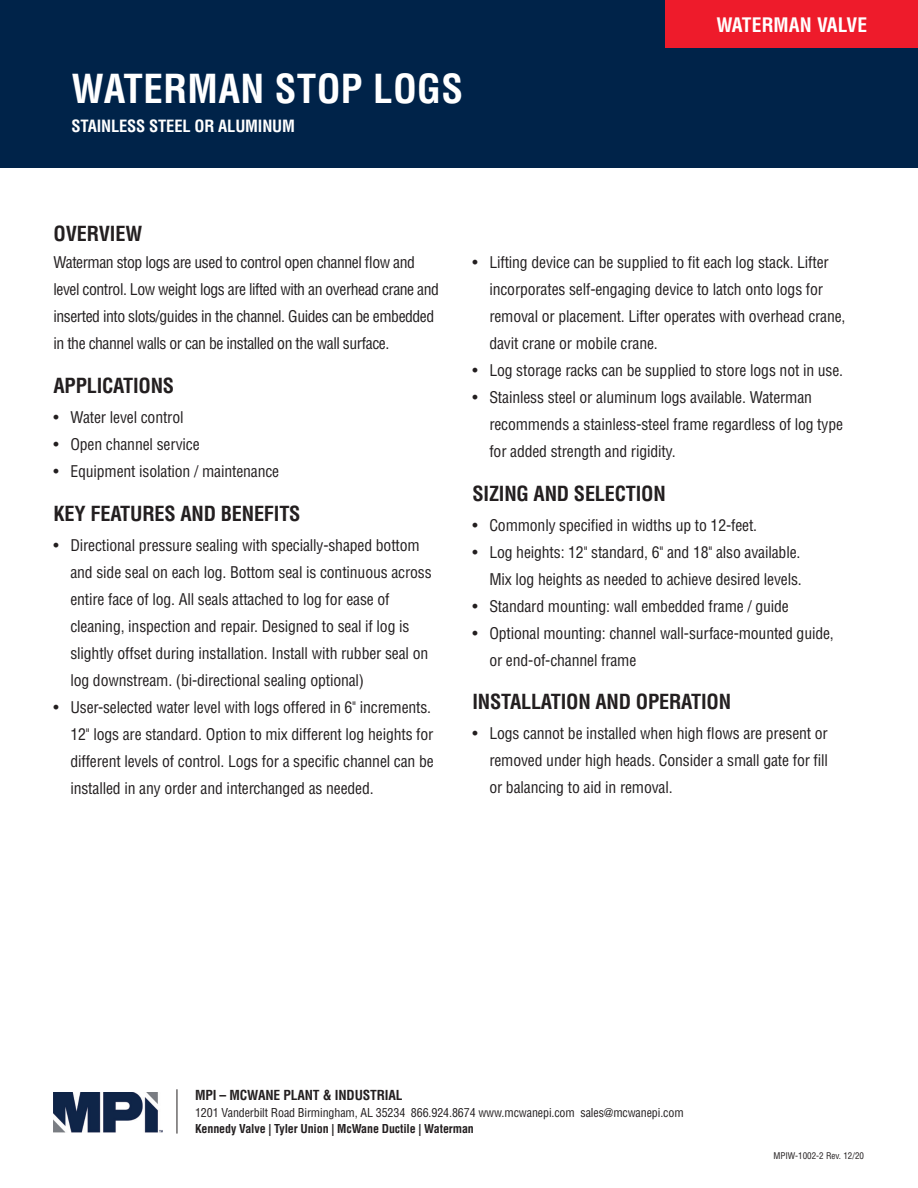
<style>
.page{position:relative;width:918px;height:1188px;background:#fff}
.page>*{position:absolute;margin:0;border:0;box-sizing:border-box;transform-origin:0 0}
.t1{font:700 condensed 39px "Helvetica LT Std";letter-spacing:.01em;color:#fff}
.t2{font:700 condensed 20.25px "Helvetica LT Std";letter-spacing:-.01em;color:#231f20}
.t3{font:700 condensed 19.5px "Helvetica LT Std";letter-spacing:.01em;color:#fff}
.t4{font:700 condensed 16.5px "Helvetica LT Std";letter-spacing:-.01em;color:#fff}
.t5{font:condensed 15.75px/27px "Helvetica LT Std";letter-spacing:-.01em;color:#231f20}
.t6{font:condensed 15.75px/27px "Helvetica LT Std";letter-spacing:-.03em;color:#231f20}
.t7{font:700 condensed 13.5px "Helvetica LT Std";letter-spacing:-.01em;color:#231f20}
.t8{font:condensed 12px "Helvetica LT Std";letter-spacing:-.01em;color:#231f20}
.t9{font:700 condensed 12px "Helvetica LT Std";letter-spacing:-.01em;color:#231f20}
.t10{font:condensed 9px "Helvetica LT Std";color:#231f20}
</style>
<div class="page">
<div style="left:0;top:0;width:918px;height:167px;background:#002349"></div>
<div style="left:666px;top:0;width:252px;height:47px;background:#ee1b2b"></div>
<hr style="left:177px;top:1089px;width:1px;height:45px;background:#231f20">
<img style="left:53px;top:1092px;width:109px;height:41px">
<p class="t1" style="left:72px;top:64px;width:393px">WATERMAN STOP LOGS</p>
<p class="t4" style="left:72px;top:116px;width:225px">STAINLESS STEEL OR ALUMINUM</p>
<p class="t3" style="left:717px;top:12px;width:152px">WATERMAN VALVE</p>
<p class="t2" style="left:54px;top:221px;width:90px">OVERVIEW</p>
<p class="t6" style="left:54px;top:249px;width:387px">Waterman stop logs are used to control open channel flow and level control. Low weight logs are lifted with an overhead crane and inserted into slots/guides in the channel. Guides can be embedded in the channel walls or can be installed on the wall surface.</p>
<p class="t2" style="left:54px;top:373px;width:122px">APPLICATIONS</p>
<p class="t5" style="left:54px;top:404px;width:132px">• Water level control</p>
<p class="t5" style="left:54px;top:431px;width:148px">• Open channel service</p>
<p class="t5" style="left:54px;top:458px;width:227px">• Equipment isolation / maintenance</p>
<p class="t2" style="left:54px;top:501px;width:249px">KEY FEATURES AND BENEFITS</p>
<p class="t5" style="left:70px;top:532px;width:363px;text-indent:-17px">• Directional pressure sealing with specially-shaped bottom and side seal on each log. Bottom seal is continuous across entire face of log. All seals attached to log for ease of cleaning, inspection and repair. Designed to seal if log is slightly offset during installation. Install with rubber seal on log downstream. (bi-directional sealing optional)</p>
<p class="t5" style="left:70px;top:694px;width:365px;text-indent:-17px">• User-selected water level with logs offered in 6" increments.<br>12" logs are standard. Option to mix different log heights for different levels of control. Logs for a specific channel can be installed in any order and interchanged as needed.</p>
<p class="t5" style="left:489px;top:248px;width:358px;text-indent:-17px">• Lifting device can be supplied to fit each log stack. Lifter incorporates self-engaging device to latch onto logs for removal or placement. Lifter operates with overhead crane, davit crane or mobile crane.</p>
<p class="t5" style="left:472px;top:356px;width:372px">• Log storage racks can be supplied to store logs not in use.</p>
<p class="t5" style="left:489px;top:383px;width:355px;text-indent:-17px">• Stainless steel or aluminum logs available. Waterman recommends a stainless-steel frame regardless of log type for added strength and rigidity.</p>
<p class="t2" style="left:472px;top:480px;width:195px">SIZING AND SELECTION</p>
<p class="t5" style="left:472px;top:511px;width:286px">• Commonly specified in widths up to 12-feet.</p>
<p class="t5" style="left:472px;top:538px;width:331px;text-align:right">• Log heights: 12" standard, 6" and 18" also available.<br>Mix log heights as needed to achieve desired levels.</p>
<p class="t5" style="left:472px;top:592px;width:318px">• Standard mounting: wall embedded frame / guide</p>
<p class="t5" style="left:489px;top:619px;width:346px;text-indent:-17px">• Optional mounting: channel wall-surface-mounted guide, or end-of-channel frame</p>
<p class="t2" style="left:472px;top:689px;width:260px">INSTALLATION AND OPERATION</p>
<p class="t5" style="left:489px;top:720px;width:340px;text-align:justify;text-indent:-17px">• Logs cannot be installed when high flows are present or removed under high heads. Consider a small gate for fill or balancing to aid in removal.</p>
<p class="t7" style="left:195px;top:1087px;width:209px">MPI – MCWANE PLANT &amp; INDUSTRIAL</p>
<p class="t8" style="left:195px;top:1105px;width:490px">1201 Vanderbilt Road Birmingham, AL 35234 866.924.8674 www.mcwanepi.com sales@mcwanepi.com</p>
<p class="t9" style="left:195px;top:1121px;width:280px">Kennedy Valve | Tyler Union | McWane Ductile | Waterman</p>
<p class="t10" style="left:773px;top:1150px;width:92px">MPIW-1002-2 Rev. 12/20</p>
</div>
